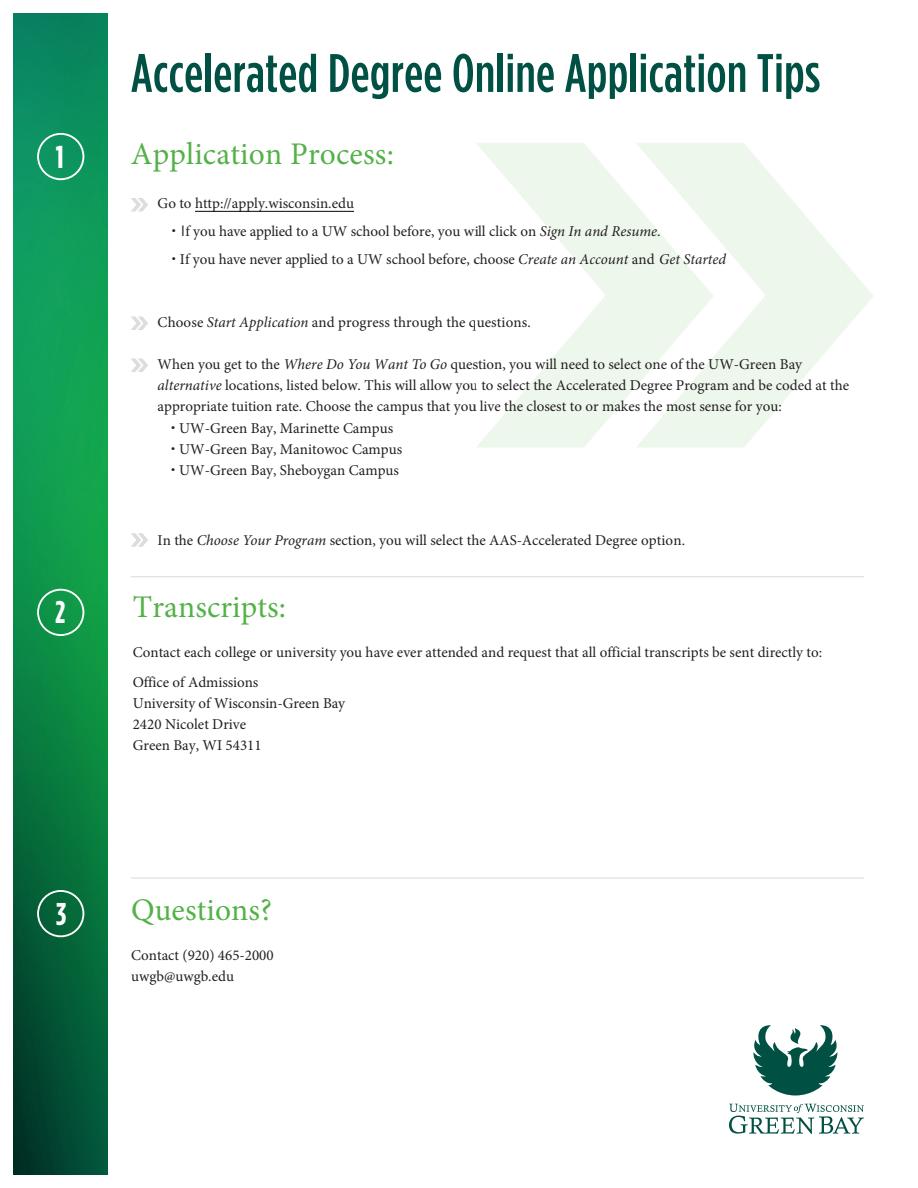
<style>
.page{position:relative;width:918px;height:1188px;background:#fff}
.page>*{position:absolute;margin:0;border:0;box-sizing:border-box;transform-origin:0 0}
.Subhead{font:500 54px "Gotham Condensed";letter-spacing:.005em;color:#005143}
.Subhead-2{font:31.5px "Minion Pro";letter-spacing:.005em;color:#53b247}
.Subhead-3{font:700 31.5px "Gotham Condensed";color:#fff}
.Body{font:15px/21px "Minion Pro";color:#231f20}
.s1{font-family:"Gotham"}
.s2{font-style:italic}
</style>
<div class="page">
<img style="left:14px;top:14px;width:94px;height:1160px">
<svg style="left:131px;top:198px;width:17px;height:14px"></svg>
<svg style="left:131px;top:316px;width:17px;height:14px"></svg>
<svg style="left:131px;top:358px;width:17px;height:14px"></svg>
<svg style="left:131px;top:533px;width:17px;height:14px"></svg>
<div style="left:37px;top:133px;width:47px;height:47px;border:2px solid #fff;border-radius:50%"></div>
<div style="left:37px;top:589px;width:47px;height:47px;border:2px solid #fff;border-radius:50%"></div>
<div style="left:37px;top:890px;width:47px;height:47px;border:2px solid #fff;border-radius:50%"></div>
<svg style="left:729px;top:1025px;width:135px;height:109px"></svg>
<svg style="left:476px;top:143px;width:160px;height:305px;fill:#eef7ec"></svg>
<svg style="left:636px;top:143px;width:237px;height:305px;fill:#eef7ec"></svg>
<hr style="left:131px;top:576px;width:733px;height:1px;background:#dcdddf">
<hr style="left:131px;top:878px;width:733px;height:1px;background:#dcdddf">
<hr style="left:195px;top:211px;width:159px;height:1px;background:#231f20">
<p class="Subhead-3" style="left:56px;top:138px;width:9px">1</p>
<p class="Subhead-3" style="left:55px;top:594px;width:12px">2</p>
<p class="Subhead" style="left:131px;top:43px;width:691px">Accelerated Degree Online Application Tips</p>
<p class="Subhead-2" style="left:131px;top:135px;width:265px">Application Process:</p>
<p class="Body" style="left:158px;top:193px;width:198px">Go to http://apply.wisconsin.edu</p>
<p class="Body" style="left:180px;top:217px;width:548px;line-height:27.8px"><span class="s1">I</span>f you have applied to a UW school before, you will click on <span class="s2">Sign In and Resume</span>.<br>If you have never applied to a UW school before, choose <span class="s2">Create an Account</span> and <span class="s2">Get Started</span></p>
<p class="Body" style="left:158px;top:311px;width:375px">Choose <span class="s2">Start Application</span> and progress through the questions.</p>
<p class="Body" style="left:158px;top:353px;width:693px">When you get to the <span class="s2">Where Do You Want To Go</span> question, you will need to select one of the UW-Green Bay <span class="s2">alternative</span> locations, listed below. This will allow you to select the Accelerated Degree Program and be coded at the appropriate tuition rate. Choose the campus that you live the closest to or makes the most sense for you:</p>
<p class="Body" style="left:179px;top:417px;width:224px">UW-Green Bay, Marinette Campus<br>UW-Green Bay, Manitowoc Campus<br>UW-Green Bay, Sheboygan Campus</p>
<p class="Body" style="left:158px;top:530px;width:529px">In the <span class="s2">Choose Your Program</span> section, you will select the AAS-Accelerated Degree option.</p>
<h2 class="Subhead-2" style="left:133px;top:588px;width:155px">Transcripts:</h2>
<p class="Body" style="left:133px;top:637px;width:691px;line-height:29.7px">Contact each college or university you have ever attended and request that all official transcripts be sent directly to:<br>Office of Admissions</p>
<p class="Body" style="left:133px;top:692px;width:214px">University of Wisconsin-Green Bay<br>2420 Nicolet Drive<br>Green Bay, WI 54311</p>
<h2 class="Subhead-2" style="left:131px;top:891px;width:142px">Questions?</h2>
<p class="Body" style="left:131px;top:945px;width:144px">Contact (920) 465-2000 uwgb@uwgb.edu</p>
</div>
